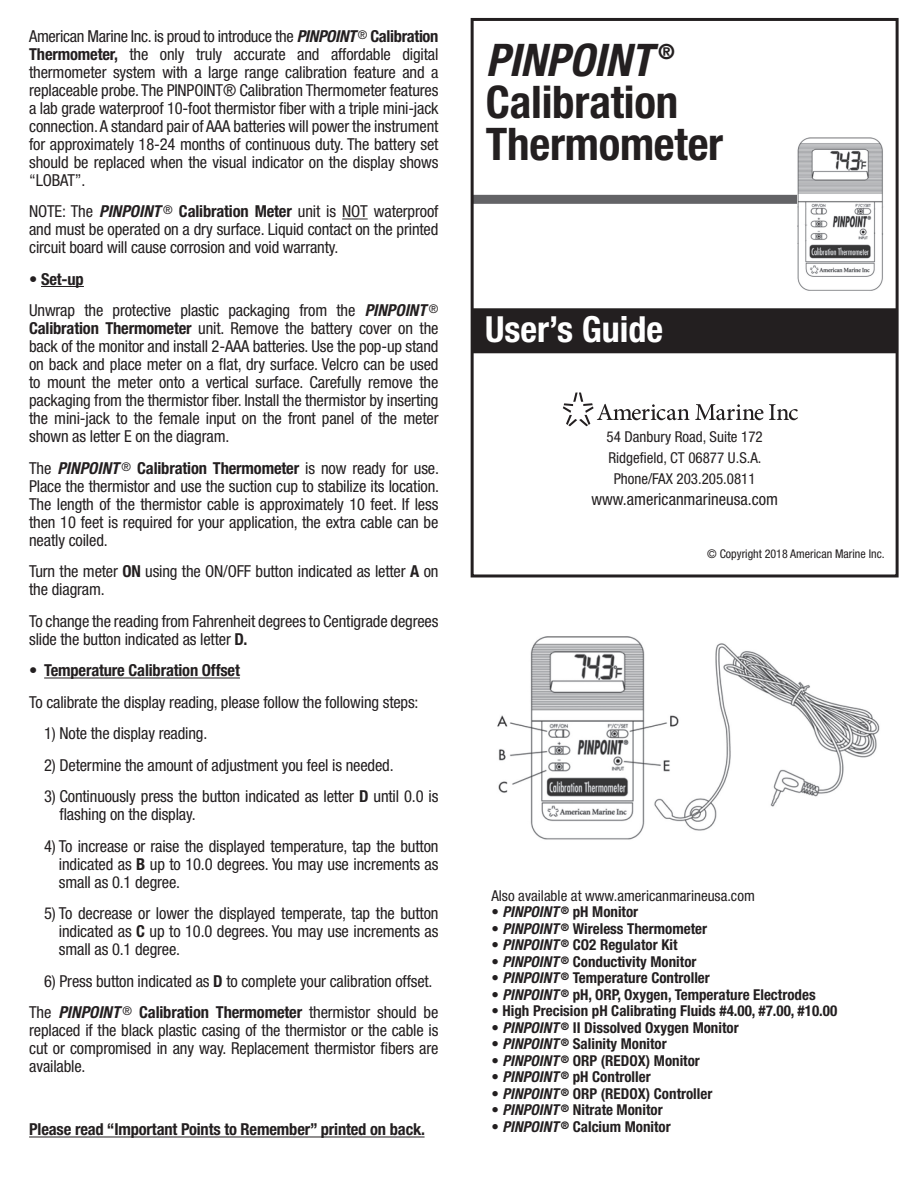
<style>
.page{position:relative;width:918px;height:1188px;background:#fff}
.page>*{position:absolute;margin:0;border:0;box-sizing:border-box;transform-origin:0 0}
.t1{font:700 condensed 45px/42px "Helvetica Neue LT Std";letter-spacing:-.005em;color:#231f20}
.t2{font:700 condensed 36px "Helvetica Neue LT Std";color:#fff}
.t3{font:condensed 16.5px/18px "Helvetica Neue LT Std";letter-spacing:-.01em;color:#231f20;text-align:justify}
.t4{font:700 condensed 16.5px "Helvetica Neue LT Std";letter-spacing:-.01em;color:#231f20}
.t5{font:700 condensed 15px "Helvetica Neue LT Std";color:#231f20}
.t6{font:condensed 15px/21px "Helvetica Neue LT Std";color:#231f20;text-align:center}
.t7{font:condensed 12px "Helvetica Neue LT Std";color:#231f20}
.s1{font-weight:700;font-style:italic}
.s2{font-weight:700}
.s3{font-style:italic}
</style>
<div class="page">
<img style="left:497px;top:636px;width:383px;height:204px">
<svg style="left:563px;top:393px;width:235px;height:33px"></svg>
<img style="left:796px;top:137px;width:88px;height:154px">
<div style="left:472px;top:195px;width:325px;height:9px;background:#636366"></div>
<div style="left:472px;top:308px;width:426px;height:45px;background:#231f20"></div>
<div style="left:471px;top:18px;width:428px;height:559px;border:3px solid #231f20"></div>
<svg style="left:342px;top:219px;width:26px;height:1px"></svg>
<hr style="left:41px;top:286px;width:43px;height:1px;background:#231f20">
<hr style="left:44px;top:678px;width:196px;height:1px;background:#231f20">
<hr style="left:29px;top:1137px;width:396px;height:1px;background:#231f20">
<p class="t3" style="left:29px;top:27px;width:411px">American Marine Inc. is proud to introduce the <span class="s1">PINPOINT</span> <sup>®</sup> <span class="s2">Calibration Thermometer,</span> the only truly accurate and affordable digital thermometer system with a large range calibration feature and a replaceable probe. The PINPOINT® Calibration Thermometer features a lab grade waterproof 10-foot thermistor fiber with a triple mini-jack connection. A standard pair of AAA batteries will power the instrument for approximately 18-24 months of continuous duty. The battery set should be replaced when the visual indicator on the display shows “LOBAT”.</p>
<p class="t3" style="left:29px;top:202px;width:411px">NOTE: The <span class="s1">PINPOINT</span> <sup>®</sup> <span class="s2">Calibration Meter</span> unit is NOT waterproof and must be operated on a dry surface. Liquid contact on the printed circuit board will cause corrosion and void warranty.</p>
<p class="t3" style="left:29px;top:263px;width:411px;line-height:31.5px">• <span class="s2">Set-up<br></span>Unwrap the protective plastic packaging from the <span class="s1">PINPOINT</span> <sup>®</sup></p>
<p class="t3" style="left:29px;top:319px;width:411px"><span class="s2">Calibration Thermometer</span> unit. Remove the battery cover on the back of the monitor and install 2-AAA batteries. Use the pop-up stand on back and place meter on a flat, dry surface. Velcro can be used to mount the meter onto a vertical surface. Carefully remove the packaging from the thermistor fiber. Install the thermistor by inserting the mini-jack to the female input on the front panel of the meter shown as letter E on the diagram.</p>
<p class="t3" style="left:29px;top:459px;width:411px">The <span class="s1">PINPOINT</span> <sup>®</sup> <span class="s2">Calibration Thermometer</span> is now ready for use.<br>Place the thermistor and use the suction cup to stabilize its location.<br>The length of the thermistor cable is approximately 10 feet. If less then 10 feet is required for your application, the extra cable can be neatly coiled.</p>
<p class="t3" style="left:29px;top:562px;width:411px">Turn the meter <span class="s2">ON</span> using the ON/OFF button indicated as letter <span class="s2">A</span> on the diagram.</p>
<p class="t3" style="left:29px;top:612px;width:411px">To change the reading from Fahrenheit degrees to Centigrade degrees slide the button indicated as letter <span class="s2">D.</span></p>
<p class="t3" style="left:29px;top:655px;width:391px;line-height:31.5px">• <span class="s2">Temperature Calibration Offset<br></span>To calibrate the display reading, please follow the following steps:</p>
<p class="t3" style="left:44px;top:724px;width:165px">1) Note the display reading.</p>
<p class="t3" style="left:44px;top:756px;width:351px">2) Determine the amount of adjustment you feel is needed.</p>
<p class="t3" style="left:60px;top:787px;width:380px;text-indent:-15px">3) Continuously press the button indicated as letter <span class="s2">D</span> until 0.0 is flashing on the display.</p>
<p class="t3" style="left:59px;top:837px;width:381px;text-indent:-15px">4) To increase or raise the displayed temperature, tap the button indicated as <span class="s2">B</span> up to 10.0 degrees. You may use increments as small as 0.1 degree.</p>
<p class="t3" style="left:59px;top:904px;width:381px;text-indent:-15px">5) To decrease or lower the displayed temperate, tap the button indicated as <span class="s2">C</span> up to 10.0 degrees. You may use increments as small as 0.1 degree.</p>
<p class="t3" style="left:29px;top:965px;width:411px;line-height:31.5px;text-align:center">6) Press button indicated as <span class="s2">D</span> to complete your calibration offset.<br>The <span class="s1">PINPOINT</span> <sup>®</sup> <span class="s2">Calibration Thermometer</span> thermistor should be</p>
<p class="t3" style="left:29px;top:1021px;width:411px">replaced if the black plastic casing of the thermistor or the cable is cut or compromised in any way. Replacement thermistor fibers are available.</p>
<p class="t4" style="left:29px;top:1119px;width:398px">Please read “Important Points to Remember” printed on back.</p>
<h1 class="t1" style="left:486px;top:38px;width:239px"><span class="s3">PINPOINT</span> <sup>®<br></sup>Calibration<br>Thermometer</h1>
<h2 class="t2" style="left:485px;top:307px;width:179px">User’s Guide</h2>
<p class="t6" style="left:607px;top:426px;width:158px">54 Danbury Road, Suite 172<br>Ridgefield, CT 06877 U.S.A.<br>Phone/FAX 203.205.0811</p>
<p class="t3" style="left:591px;top:490px;width:188px">www.americanmarineusa.com</p>
<p class="t7" style="left:707px;top:546px;width:179px">© Copyright 2018 American Marine Inc.</p>
<p class="t6" style="left:491px;top:885px;width:265px">Also available at www.americanmarineusa.com</p>
<p class="t5" style="left:491px;top:903px;width:148px">• <span class="s3">PINPOINT</span> <sup>®</sup> pH Monitor</p>
<p class="t5" style="left:491px;top:920px;width:217px">• <span class="s3">PINPOINT</span> <sup>®</sup> Wireless Thermometer</p>
<p class="t5" style="left:491px;top:936px;width:188px">• <span class="s3">PINPOINT</span> <sup>®</sup> CO2 Regulator Kit</p>
<p class="t5" style="left:491px;top:953px;width:207px">• <span class="s3">PINPOINT</span> <sup>®</sup> Conductivity Monitor</p>
<p class="t5" style="left:491px;top:969px;width:220px">• <span class="s3">PINPOINT</span> <sup>®</sup> Temperature Controller</p>
<p class="t5" style="left:491px;top:986px;width:326px">• <span class="s3">PINPOINT</span> <sup>®</sup> pH, ORP, Oxygen, Temperature Electrodes</p>
<p class="t5" style="left:491px;top:1002px;width:347px">• High Precision pH Calibrating Fluids #4.00, #7.00, #10.00</p>
<p class="t5" style="left:491px;top:1019px;width:249px">• <span class="s3">PINPOINT</span> <sup>®</sup> II Dissolved Oxygen Monitor</p>
<p class="t5" style="left:491px;top:1035px;width:177px">• <span class="s3">PINPOINT</span> <sup>®</sup> Salinity Monitor</p>
<p class="t5" style="left:491px;top:1052px;width:210px">• <span class="s3">PINPOINT</span> <sup>®</sup> ORP (REDOX) Monitor</p>
<p class="t5" style="left:491px;top:1068px;width:161px">• <span class="s3">PINPOINT</span> <sup>®</sup> pH Controller</p>
<p class="t5" style="left:491px;top:1085px;width:223px">• <span class="s3">PINPOINT</span> <sup>®</sup> ORP (REDOX) Controller</p>
<p class="t5" style="left:491px;top:1101px;width:173px">• <span class="s3">PINPOINT</span> <sup>®</sup> Nitrate Monitor</p>
<p class="t5" style="left:491px;top:1118px;width:181px">• <span class="s3">PINPOINT</span> <sup>®</sup> Calcium Monitor</p>
</div>
